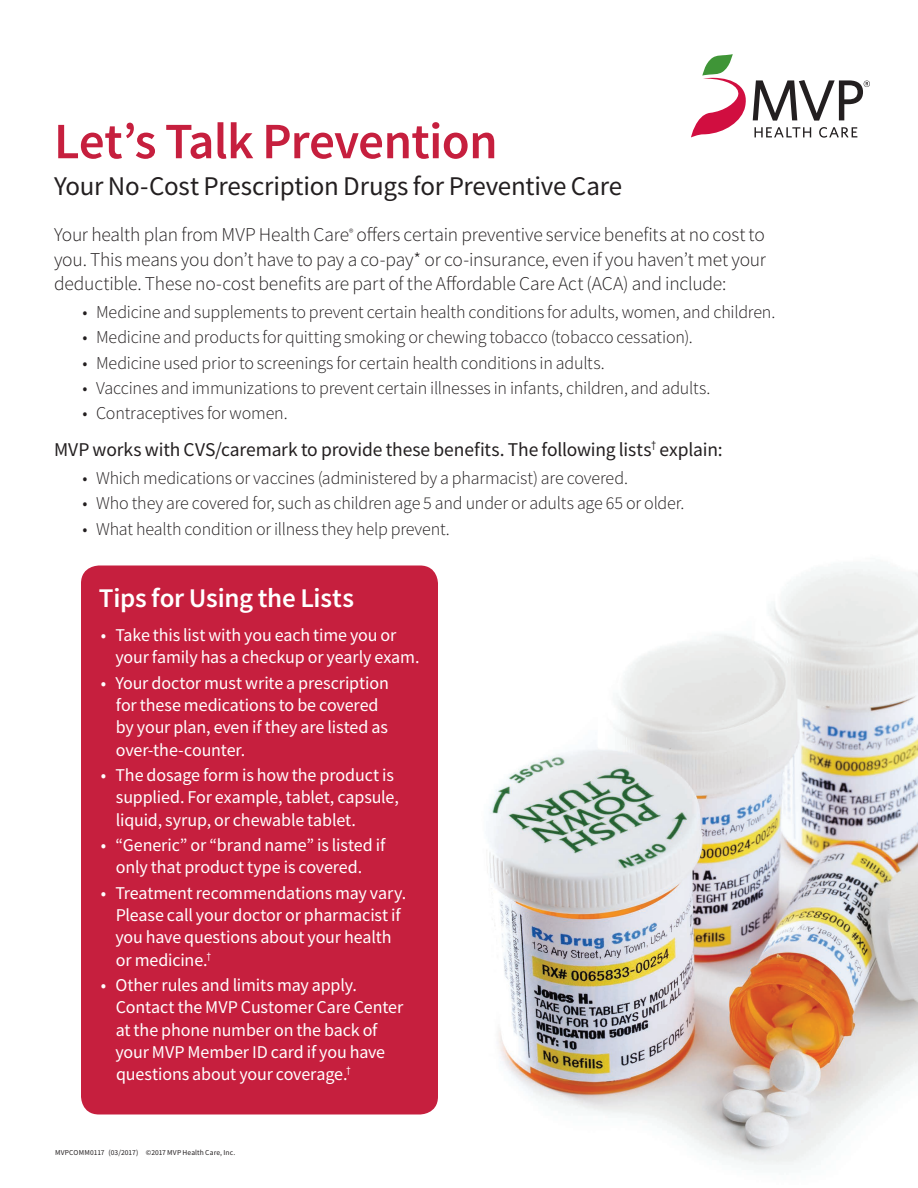
<style>
.page{position:relative;width:918px;height:1188px;background:#fff}
.page>*{position:absolute;margin:0;border:0;box-sizing:border-box;transform-origin:0 0}
.t1{font:600 51px "Source Sans Pro";letter-spacing:-.015em;color:#c61f3e}
.t2{font:27px "Source Sans Pro";letter-spacing:-.01em;color:#231f20}
.t3{font:600 27px "Source Sans Pro";letter-spacing:-.005em;color:#fff}
.t4{font:300 19.5px/24.2px "Source Sans Pro";letter-spacing:-.01em;color:#231f20;text-align:justify}
.t5{font:19.5px "Source Sans Pro";letter-spacing:-.005em;color:#231f20}
.t6{font:18px/22.4px "Source Sans Pro";letter-spacing:-.01em;color:#fff}
.t7{font:300 18px "Source Sans Pro";letter-spacing:-.01em;color:#231f20}
.t8{font:7.5px "Source Sans Pro";letter-spacing:.015em;color:#231f20}
</style>
<div class="page">
<svg style="left:691px;top:54px;width:179px;height:84px"></svg>
<img style="left:488px;top:569px;width:430px;height:596px">
<div style="left:81px;top:566px;width:357px;height:548px;background:#c61f3e;border-radius:18px"></div>
<p class="t1" style="left:54px;top:108px;width:445px">Let’s Talk Prevention</p>
<p class="t2" style="left:54px;top:169px;width:570px">Your No-Cost Prescription Drugs for Preventive Care</p>
<p class="t4" style="left:54px;top:223px;width:714px">Your health plan from MVP Health Care<sup>®</sup> offers certain preventive service benefits at no cost to you. This means you don’t have to pay a co-pay* or co-insurance, even if you haven’t met your deductible. These no-cost benefits are part of the Affordable Care Act (ACA) and include:</p>
<p class="t7" style="left:82px;top:301px;width:694px">• Medicine and supplements to prevent certain health conditions for adults, women, and children.</p>
<p class="t7" style="left:82px;top:326px;width:612px">• Medicine and products for quitting smoking or chewing tobacco (tobacco cessation).</p>
<p class="t7" style="left:82px;top:352px;width:524px">• Medicine used prior to screenings for certain health conditions in adults.</p>
<p class="t7" style="left:82px;top:377px;width:630px">• Vaccines and immunizations to prevent certain illnesses in infants, children, and adults.</p>
<p class="t7" style="left:82px;top:402px;width:207px">• Contraceptives for women.</p>
<p class="t5" style="left:54px;top:437px;width:670px">MVP works with CVS/caremark to provide these benefits. The following lists<sup>†</sup> explain:</p>
<p class="t7" style="left:82px;top:467px;width:547px">• Which medications or vaccines (administered by a pharmacist) are covered.</p>
<p class="t7" style="left:82px;top:492px;width:604px">• Who they are covered for, such as children age 5 and under or adults age 65 or older.</p>
<p class="t7" style="left:82px;top:517px;width:369px">• What health condition or illness they help prevent.</p>
<p class="t3" style="left:99px;top:580px;width:257px">Tips for Using the Lists</p>
<p class="t6" style="left:115px;top:624px;width:306px;text-indent:-15px">• Take this list with you each time you or your family has a checkup or yearly exam.</p>
<p class="t6" style="left:116px;top:671px;width:275px;text-indent:-15px">• Your doctor must write a prescription for these medications to be covered by your plan, even if they are listed as over-the-counter.</p>
<p class="t6" style="left:116px;top:764px;width:285px;text-indent:-15px">• The dosage form is how the product is supplied. For example, tablet, capsule, liquid, syrup, or chewable tablet.</p>
<p class="t6" style="left:101px;top:834px;width:286px;text-align:center">• “Generic” or “brand name” is listed if only that product type is covered.</p>
<p class="t6" style="left:115px;top:881px;width:292px;text-indent:-15px">• Treatment recommendations may vary.<br>Please call your doctor or pharmacist if you have questions about your health or medicine.<sup>†</sup></p>
<p class="t6" style="left:115px;top:974px;width:289px;text-indent:-15px">• Other rules and limits may apply.<br>Contact the MVP Customer Care Center at the phone number on the back of your MVP Member ID card if you have questions about your coverage.<sup>†</sup></p>
<p class="t8" style="left:55px;top:1147px;width:182px">MVPCOMM0117 (03/2017) ©2017 MVP Health Care, Inc.</p>
</div>
